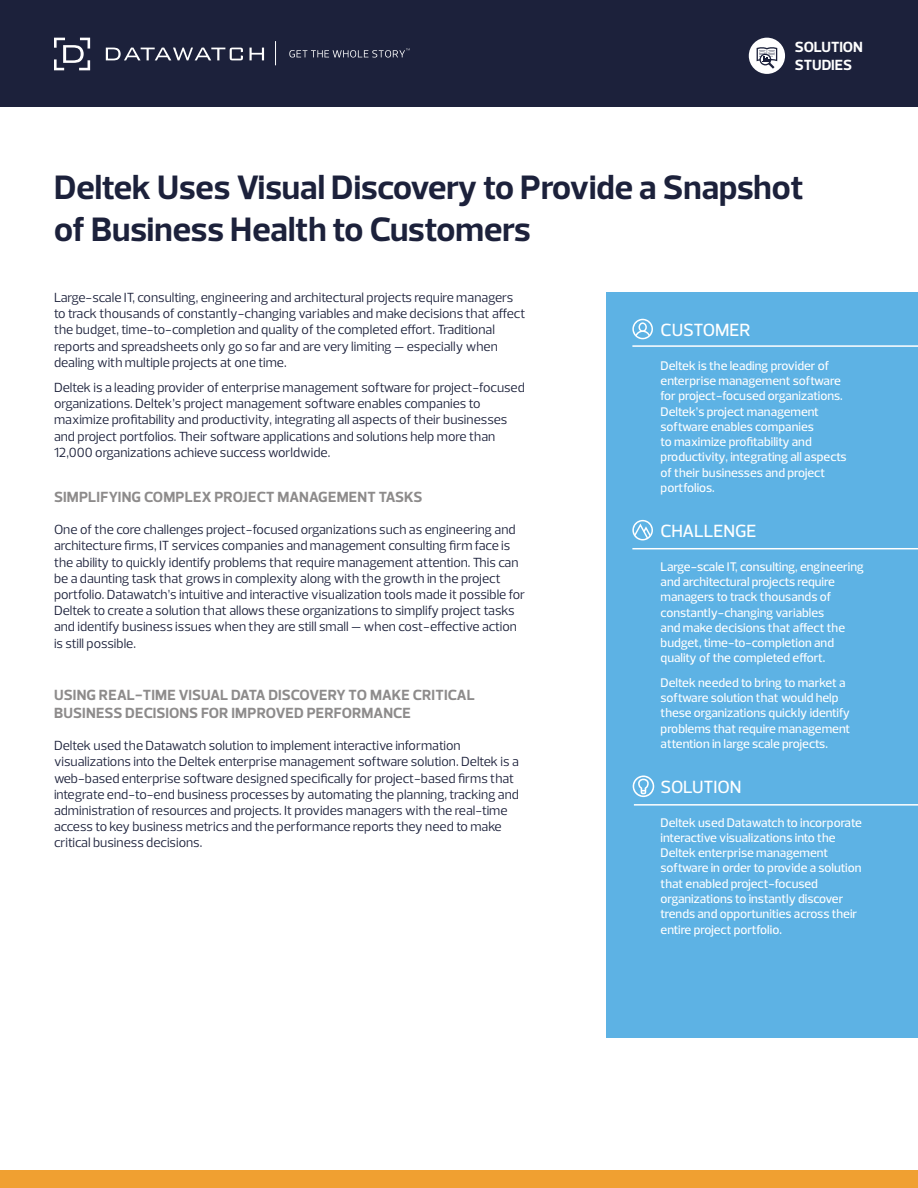
<style>
.page{position:relative;width:918px;height:1188px;background:#fff}
.page>*{position:absolute;margin:0;border:0;box-sizing:border-box;transform-origin:0 0}
.t1{font:700 34.5px/41.4px "Prelo";color:#1c213b}
.t2{font:500 18px "Prelo";letter-spacing:-.01em;color:#fff}
.t3{font:700 15px/18px "Prelo";letter-spacing:.015em;color:#8d8b8b}
.t4{font:700 15px/18px "Prelo";letter-spacing:-.01em;color:#fff}
.t5{font:13.5px/16.2px "Prelo";color:#1c213b}
.t6{font:500 12.75px/15.3px "Prelo";color:#fff}
</style>
<div class="page">
<div style="left:607px;top:292px;width:311px;height:746px;background:#5db2e4"></div>
<div style="left:0;top:0;width:918px;height:106px;background:#1c213b"></div>
<svg style="left:106px;top:48px;width:137px;height:12px"></svg>
<svg style="left:250px;top:48px;width:14px;height:12px"></svg>
<svg style="left:54px;top:38px;width:36px;height:32px"></svg>
<svg style="left:289px;top:48px;width:121px;height:10px"></svg>
<svg style="left:275px;top:41px;width:1px;height:24px"></svg>
<div style="left:749px;top:38px;width:36px;height:36px;background:#fff;border-radius:50%"></div>
<svg style="left:757px;top:47px;width:20px;height:22px"></svg>
<div style="left:1px;top:1171px;width:917px;height:17px;background:#f0a031"></div>
<svg style="left:632px;top:319px;width:21px;height:20px"></svg>
<hr style="left:632px;top:345px;width:286px;height:2px;background:#fff">
<svg style="left:632px;top:520px;width:21px;height:20px"></svg>
<hr style="left:632px;top:548px;width:286px;height:1px;background:#fff">
<svg style="left:633px;top:776px;width:21px;height:21px"></svg>
<hr style="left:634px;top:804px;width:284px;height:2px;background:#fff">
<p class="t4" style="left:795px;top:38px;width:59px">SOLUTION<br>STUDIES</p>
<h1 class="t1" style="left:54px;top:167px;width:751px">DELTEK USES VISUAL DISCOVERY TO PROVIDE A SNAPSHOT<br>OF BUSINESS HEALTH TO CUSTOMERS</h1>
<p class="t5" style="left:54px;top:289px;width:473px">Large-scale IT, consulting, engineering and architectural projects require managers to track thousands of constantly-changing variables and make decisions that affect the budget, time-to-completion and quality of the completed effort. Traditional reports and spreadsheets only go so far and are very limiting — especially when dealing with multiple projects at one time.</p>
<p class="t5" style="left:54px;top:379px;width:472px">Deltek is a leading provider of enterprise management software for project-focused organizations. Deltek’s project management software enables companies to maximize profitability and productivity, integrating all aspects of their businesses and project portfolios. Their software applications and solutions help more than 12,000 organizations achieve success worldwide.</p>
<p class="t3" style="left:54px;top:488px;width:368px">SIMPLIFYING COMPLEX PROJECT MANAGEMENT TASKS</p>
<p class="t5" style="left:54px;top:522px;width:473px">One of the core challenges project-focused organizations such as engineering and architecture firms, IT services companies and management consulting firm face is the ability to quickly identify problems that require management attention. This can be a daunting task that grows in complexity along with the growth in the project portfolio. Datawatch’s intuitive and interactive visualization tools made it possible for Deltek to create a solution that allows these organizations to simplify project tasks and identify business issues when they are still small — when cost-effective action is still possible.</p>
<p class="t3" style="left:54px;top:686px;width:422px">USING REAL-TIME VISUAL DATA DISCOVERY TO MAKE CRITICAL<br>BUSINESS DECISIONS FOR IMPROVED PERFORMANCE</p>
<p class="t5" style="left:54px;top:738px;width:467px">Deltek used the Datawatch solution to implement interactive information visualizations into the Deltek enterprise management software solution. Deltek is a web-based enterprise software designed specifically for project-based firms that integrate end-to-end business processes by automating the planning, tracking and administration of resources and projects. It provides managers with the real-time access to key business metrics and the performance reports they need to make critical business decisions.</p>
<h2 class="t2" style="left:661px;top:319px;width:92px">CUSTOMER</h2>
<p class="t6" style="left:661px;top:358px;width:188px">Deltek is the leading provider of enterprise management software for project-focused organizations.<br>Deltek’s project management software enables companies<br>to maximize profitability and productivity, integrating all aspects of their businesses and project portfolios.</p>
<h2 class="t2" style="left:661px;top:520px;width:98px">CHALLENGE</h2>
<p class="t6" style="left:661px;top:559px;width:205px">Large-scale IT, consulting, engineering and architectural projects require managers to track thousands of constantly-changing variables<br>and make decisions that affect the budget, time-to-completion and quality of the completed effort.</p>
<p class="t6" style="left:661px;top:675px;width:191px">Deltek needed to bring to market a software solution that would help these organizations quickly identify problems that require management attention in large scale projects.</p>
<h2 class="t2" style="left:661px;top:776px;width:82px">SOLUTION</h2>
<p class="t6" style="left:661px;top:815px;width:203px">Deltek used Datawatch to incorporate interactive visualizations into the Deltek enterprise management software in order to provide a solution that enabled project-focused organizations to instantly discover trends and opportunities across their entire project portfolio.</p>
</div>
